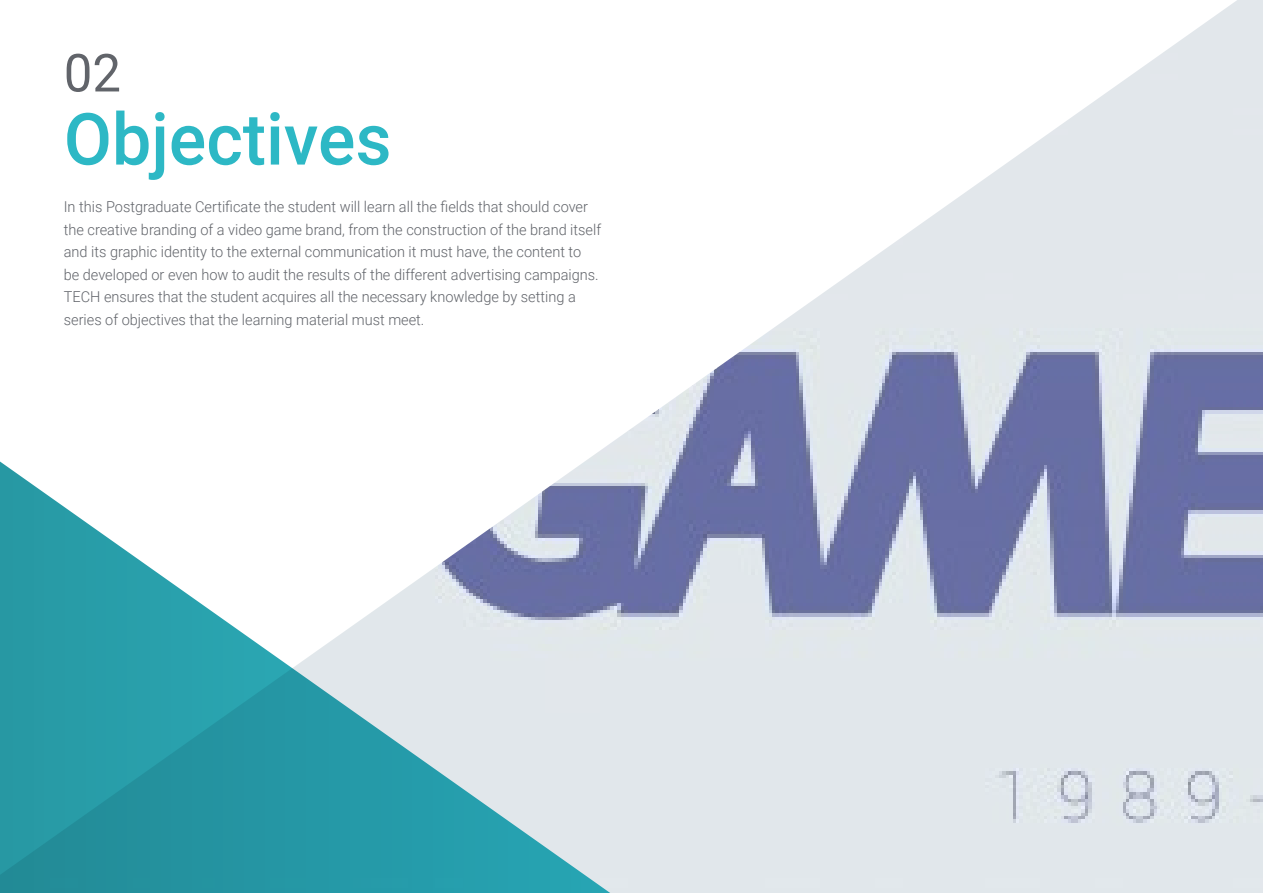
<style>
.page{position:relative;width:1263px;height:893px;background:#fff}
.page>*{position:absolute;margin:0;border:0;box-sizing:border-box;transform-origin:0 0}
.t1{font:500 72px "Roboto";color:#2db8c5}
.t2{font:52.5px "Roboto";color:#61646a}
.t3{font:300 15px/22.5px "Roboto";color:#61646a}
</style>
<div class="page">
<img style="left:607px;top:0;width:656px;height:893px">
<svg style="left:0;top:446px;width:640px;height:447px"></svg>
<h2 class="t2" style="left:64px;top:36px;width:59px">02</h2>
<h1 class="t1" style="left:64px;top:89px;width:329px">Objectives</h1>
<p class="t3" style="left:64px;top:195px;width:539px">In this Postgraduate Certificate the student will learn all the fields that should cover the creative branding of a video game brand, from the construction of the brand itself and its graphic identity to the external communication it must have, the content to<br>be developed or even how to audit the results of the different advertising campaigns.<br>TECH ensures that the student acquires all the necessary knowledge by setting a series of objectives that the learning material must meet.</p>
</div>
